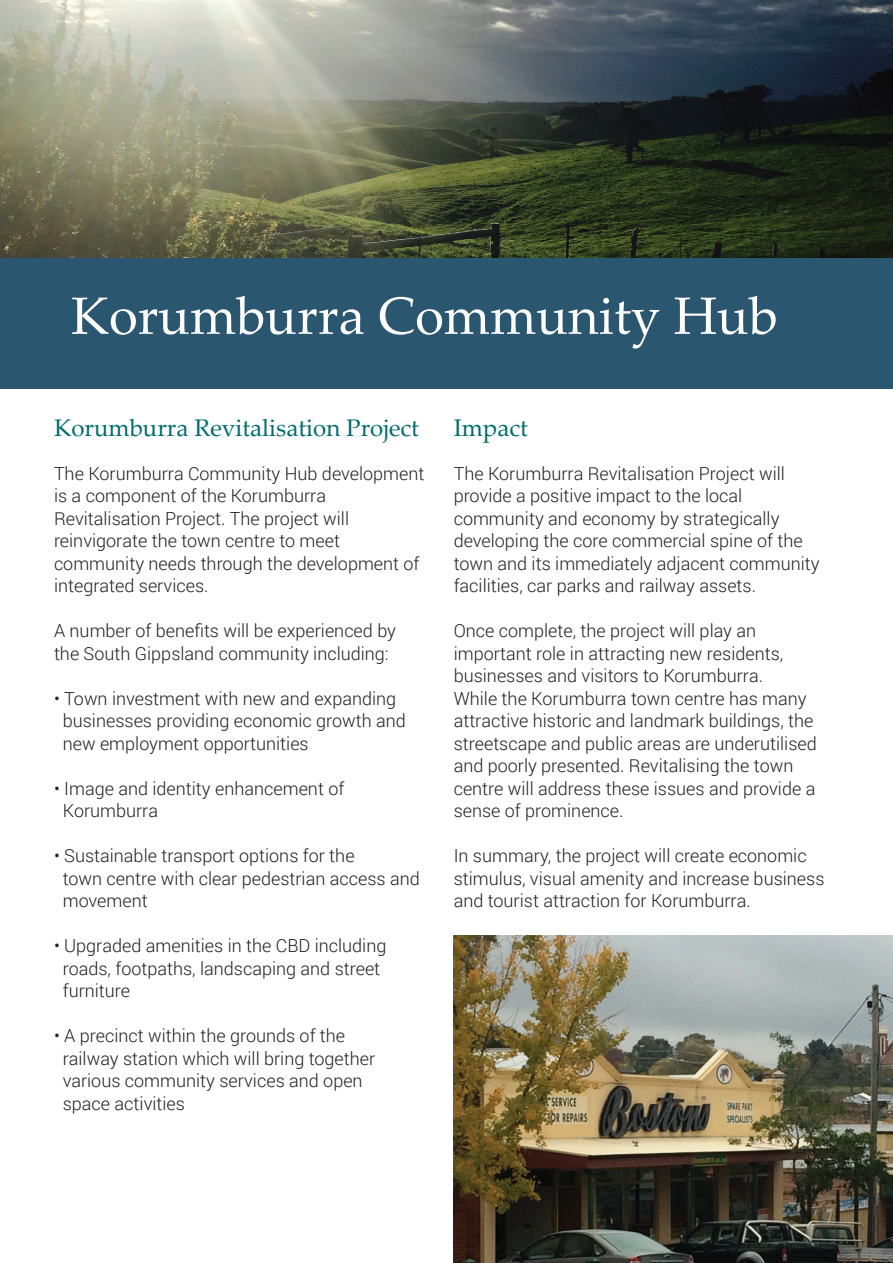
<style>
.page{position:relative;width:893px;height:1263px;background:#fff}
.page>*{position:absolute;margin:0;border:0;box-sizing:border-box;transform-origin:0 0}
.t1{font:52.5px "Palatino Linotype";color:#fff}
.t2{font:24px "Palatino Linotype";color:#006b6e}
.t3{font:300 18px/22.5px "Roboto";color:#231f20}
</style>
<div class="page">
<div style="left:0;top:254px;width:893px;height:135px;background:#2b5670"></div>
<img style="left:0;top:0;width:893px;height:257px">
<img style="left:454px;top:935px;width:439px;height:328px">
<h1 class="t1" style="left:71px;top:279px;width:708px">Korumburra Community Hub</h1>
<h2 class="t2" style="left:54px;top:410px;width:366px">Korumburra Revitalisation Project</h2>
<p class="t3" style="left:54px;top:461px;width:372px">The Korumburra Community Hub development is a component of the Korumburra Revitalisation Project. The project will reinvigorate the town centre to meet community needs through the development of integrated services.</p>
<p class="t3" style="left:54px;top:619px;width:344px">A number of benefits will be experienced by the South Gippsland community including:</p>
<p class="t3" style="left:63px;top:686px;width:345px;text-indent:-9px">• Town investment with new and expanding businesses providing economic growth and new employment opportunities</p>
<p class="t3" style="left:63px;top:776px;width:283px;text-indent:-9px">• Image and identity enhancement of<br>Korumburra</p>
<p class="t3" style="left:63px;top:844px;width:359px;text-indent:-9px">• Sustainable transport options for the<br>town centre with clear pedestrian access and movement</p>
<p class="t3" style="left:63px;top:934px;width:325px;text-indent:-9px">• Upgraded amenities in the CBD including roads, footpaths, landscaping and street furniture</p>
<p class="t3" style="left:63px;top:1024px;width:314px;text-indent:-9px">• A precinct within the grounds of the railway station which will bring together various community services and open space activities</p>
<h2 class="t2" style="left:454px;top:410px;width:76px">Impact</h2>
<p class="t3" style="left:454px;top:461px;width:367px">The Korumburra Revitalisation Project will provide a positive impact to the local community and economy by strategically developing the core commercial spine of the town and its immediately adjacent community facilities, car parks and railway assets.</p>
<p class="t3" style="left:454px;top:619px;width:365px">Once complete, the project will play an important role in attracting new residents, businesses and visitors to Korumburra.<br>While the Korumburra town centre has many attractive historic and landmark buildings, the streetscape and public areas are underutilised and poorly presented. Revitalising the town centre will address these issues and provide a sense of prominence.</p>
<p class="t3" style="left:454px;top:844px;width:372px">In summary, the project will create economic stimulus, visual amenity and increase business and tourist attraction for Korumburra.</p>
</div>
